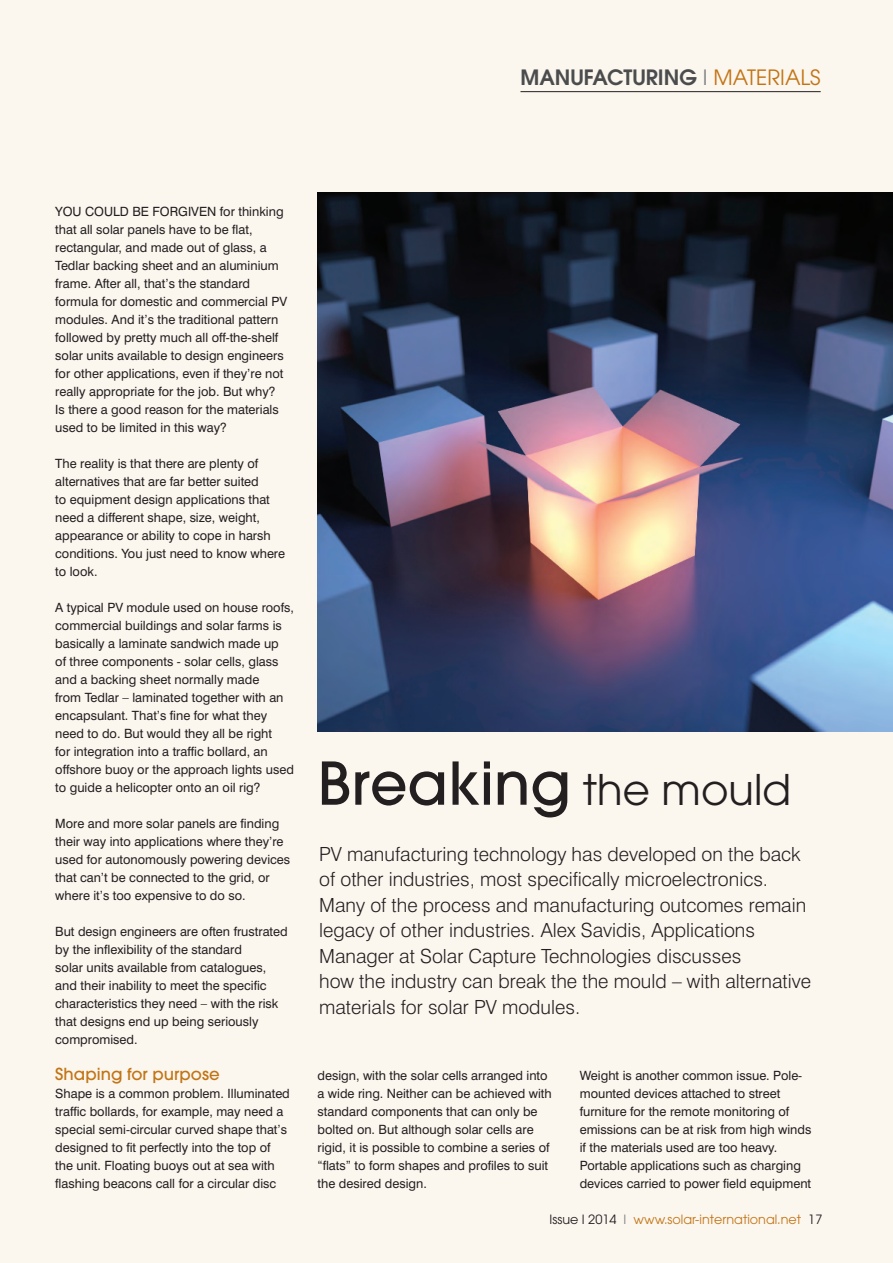
<style>
.page{position:relative;width:893px;height:1263px;background:#fbf6ee}
.page>*{position:absolute;margin:0;border:0;box-sizing:border-box;transform-origin:0 0}
.t1{font:500 58.5px "Avant Garde";color:#231f20}
.t2{font:600 21px "Avant Garde";color:#4b4c4d}
.t3{font:300 19.5px/25.5px "Swiss 721 BT";color:#231f20}
.t4{font:500 16.5px "Avant Garde";color:#c27414}
.t5{font:12.75px/18px "Swiss 721 BT";color:#231f20}
.t6{font:12.75px "Avant Garde";color:#c27414}
.s1{font-weight:400;color:#808285}
.s2{font-weight:400;color:#c27414}
.s3{font-weight:400;font-size:42px}
.s4{color:#231f20}
.s5{color:#808285}
</style>
<div class="page">
<img style="left:317px;top:192px;width:576px;height:539px">
<hr style="left:520px;top:91px;width:301px;height:1px;background:#231f20">
<h2 class="t2" style="left:520px;top:63px;width:302px">MANUFACTURING <span class="s1">I</span> <span class="s2">MATERIALS</span></h2>
<p class="t5" style="left:55px;top:202px;width:233px">YOU COULD BE FORGIVEN for thinking that all solar panels have to be flat, rectangular, and made out of glass, a Tedlar backing sheet and an aluminium frame. After all, that’s the standard formula for domestic and commercial PV modules. And it’s the traditional pattern followed by pretty much all off-the-shelf solar units available to design engineers for other applications, even if they’re not really appropriate for the job. But why?<br>Is there a good reason for the materials used to be limited in this way?</p>
<p class="t5" style="left:55px;top:454px;width:231px">The reality is that there are plenty of alternatives that are far better suited<br>to equipment design applications that need a different shape, size, weight, appearance or ability to cope in harsh conditions. You just need to know where to look.</p>
<p class="t5" style="left:55px;top:598px;width:240px">A typical PV module used on house roofs, commercial buildings and solar farms is basically a laminate sandwich made up<br>of three components - solar cells, glass and a backing sheet normally made<br>from Tedlar – laminated together with an encapsulant. That’s fine for what they need to do. But would they all be right<br>for integration into a traffic bollard, an offshore buoy or the approach lights used to guide a helicopter onto an oil rig?</p>
<p class="t5" style="left:55px;top:814px;width:236px">More and more solar panels are finding their way into applications where they’re used for autonomously powering devices that can’t be connected to the grid, or where it’s too expensive to do so.</p>
<p class="t5" style="left:55px;top:922px;width:234px">But design engineers are often frustrated by the inflexibility of the standard<br>solar units available from catalogues, and their inability to meet the specific characteristics they need – with the risk that designs end up being seriously compromised.</p>
<p class="t4" style="left:55px;top:1064px;width:166px">Shaping for purpose</p>
<p class="t5" style="left:55px;top:1084px;width:236px">Shape is a common problem. Illuminated traffic bollards, for example, may need a special semi-circular curved shape that’s designed to fit perfectly into the top of the unit. Floating buoys out at sea with flashing beacons call for a circular disc</p>
<h1 class="t1" style="left:317px;top:747px;width:475px">Breaking <span class="s3">the mould</span></h1>
<p class="t3" style="left:319px;top:841px;width:493px">PV manufacturing technology has developed on the back of other industries, most specifically microelectronics.<br>Many of the process and manufacturing outcomes remain legacy of other industries. Alex Savidis, Applications Manager at Solar Capture Technologies discusses<br>how the industry can break the the mould – with alternative materials for solar PV modules.</p>
<p class="t5" style="left:317px;top:1066px;width:236px">design, with the solar cells arranged into a wide ring. Neither can be achieved with standard components that can only be bolted on. But although solar cells are rigid, it is possible to combine a series of “flats” to form shapes and profiles to suit the desired design.</p>
<p class="t5" style="left:580px;top:1066px;width:233px">Weight is another common issue. Pole&shy;mounted devices attached to street furniture for the remote monitoring of emissions can be at risk from high winds if the materials used are too heavy.<br>Portable applications such as charging devices carried to power field equipment</p>
<p class="t6" style="left:550px;top:1212px;width:274px"><span class="s4">Issue I 2014</span> <span class="s5">I</span> www.solar-international.net <span class="s4">17</span></p>
</div>
